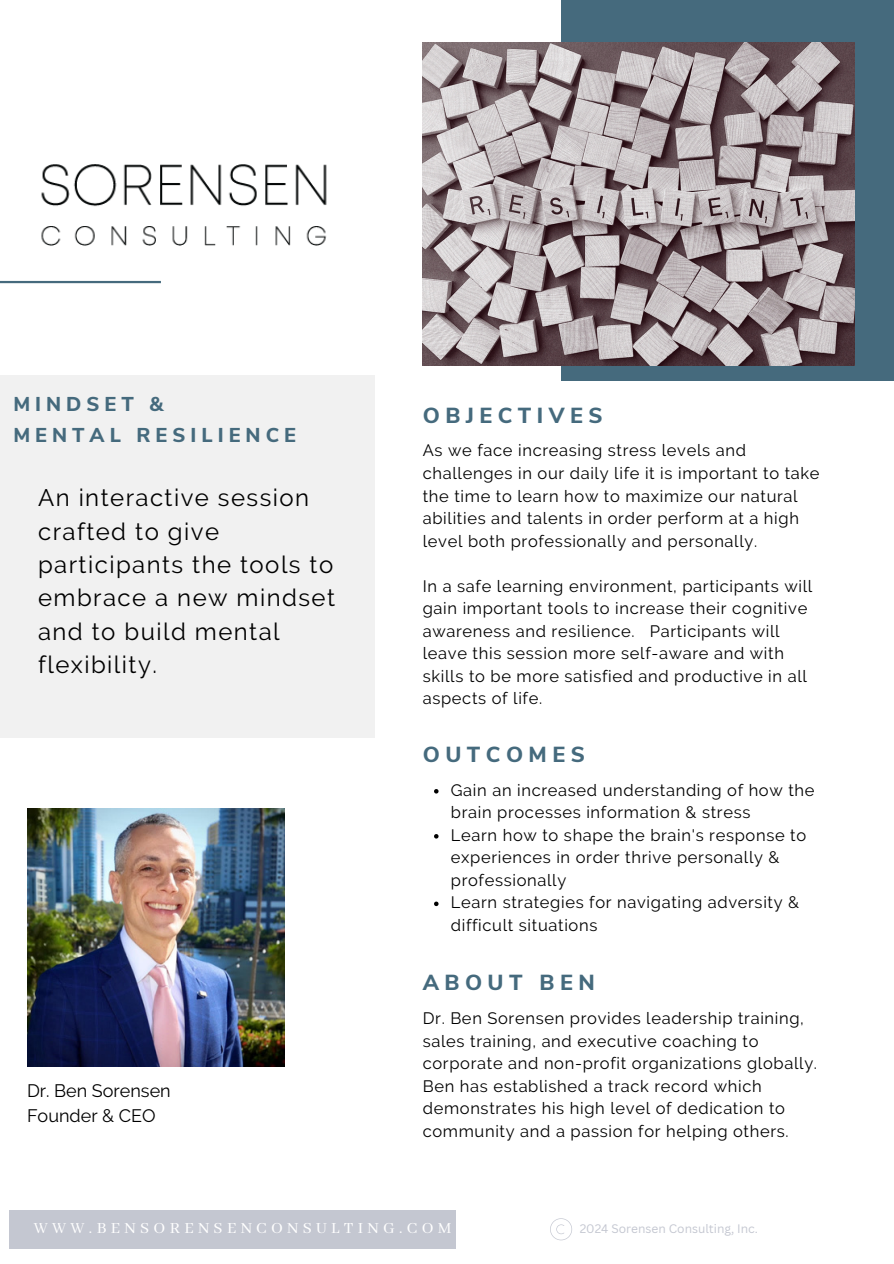
<style>
.page{position:relative;width:894px;height:1264px;background:#fff}
.page>*{position:absolute;margin:0;border:0;box-sizing:border-box;transform-origin:0 0}
.t1{font:24px/33.3px "Raleway";letter-spacing:.06em;color:#000}
.t2{font:800 21.75px "Nunito Sans";letter-spacing:.25em;color:#456a7d}
.t3{font:800 19.95px/31px "Nunito Sans";letter-spacing:.25em;color:#456a7d}
.t4{font:18px/24.8px "Raleway";color:#000}
.t5{font:17.25px "Abhaya Libre";letter-spacing:.25em;color:#fff}
.t6{font:16.5px/22.5px "Raleway";letter-spacing:.04em;color:#000}
.t7{font:12px "Canva Sans";color:#c4c7d1}
</style>
<div class="page">
<div style="left:561px;top:0;width:332px;height:380px;background:#456a7d"></div>
<div style="left:0;top:375px;width:374px;height:362px;background:#f1f1f1"></div>
<hr style="left:0;top:281px;width:161px;height:2px;background:#456a7d">
<img style="left:41px;top:164px;width:286px;height:82px">
<div style="left:9px;top:1210px;width:447px;height:38px;background:#c4c7d1"></div>
<img style="left:422px;top:43px;width:431px;height:322px">
<img style="left:27px;top:808px;width:258px;height:258px">
<svg style="left:550px;top:1218px;width:22px;height:22px"></svg>
<svg style="left:434px;top:789px;width:4px;height:4px"></svg>
<svg style="left:434px;top:834px;width:4px;height:4px"></svg>
<svg style="left:434px;top:901px;width:4px;height:5px"></svg>
<h5 class="t3" style="left:13px;top:389px;width:284px">MINDSET &amp;<br>MENTAL RESILIENCE</h5>
<h5 class="t1" style="left:38px;top:481px;width:298px">An interactive session crafted to give participants the tools to embrace a new mindset and to build mental flexibility.</h5>
<p class="t4" style="left:27px;top:1078px;width:145px">Dr. Ben Sorensen<br>Founder &amp; CEO</p>
<h1 class="t2" style="left:422px;top:401px;width:181px">OBJECTIVES</h1>
<h5 class="t6" style="left:422px;top:439px;width:398px">As we face increasing stress levels and challenges in our daily life it is important to take the time to learn how to maximize our natural abilities and talents in order perform at a high level both professionally and personally.</h5>
<p class="t6" style="left:422px;top:574px;width:391px">In a safe learning environment, participants will gain important tools to increase their cognitive awareness and resilience. Participants will leave this session more self-aware and with skills to be more satisfied and productive in all aspects of life.</p>
<p class="t2" style="left:422px;top:740px;width:163px">OUTCOMES</p>
<p class="t6" style="left:450px;top:778px;width:365px">Gain an increased understanding of how the brain processes information &amp; stress</p>
<h3 class="t6" style="left:450px;top:823px;width:357px">Learn how to shape the brain's response to experiences in order thrive personally &amp; professionally</h3>
<h2 class="t6" style="left:450px;top:891px;width:350px">Learn strategies for navigating adversity &amp; difficult situations</h2>
<p class="t2" style="left:422px;top:968px;width:173px">ABOUT BEN</p>
<h1 class="t6" style="left:422px;top:1007px;width:395px">Dr. Ben Sorensen provides leadership training, sales training, and executive coaching to corporate and non-profit organizations globally.<br>Ben has established a track record which demonstrates his high level of dedication to community and a passion for helping others.</h1>
<p class="t5" style="left:34px;top:1218px;width:419px">WWW.BENSORENSENCONSULTING.COM</p>
<p class="t7" style="left:579px;top:1220px;width:180px">2024 Sorensen Consulting, Inc.</p>
</div>
